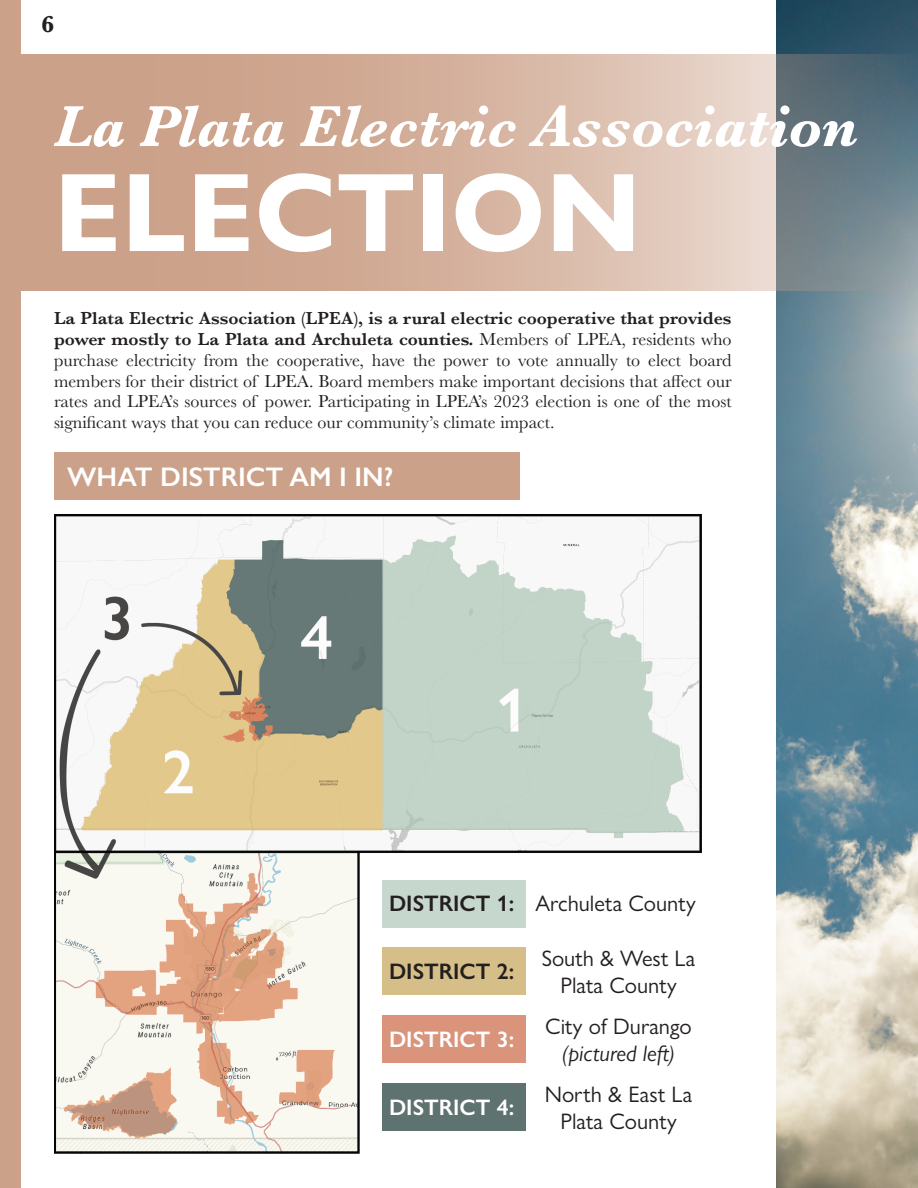
<style>
.page{position:relative;width:918px;height:1188px;background:#fff}
.page>*{position:absolute;margin:0;border:0;box-sizing:border-box;transform-origin:0 0}
.t1{font:700 112.5px "Gill Sans Nova";color:#fff}
.t2{font:italic 700 60px "Baskerville";color:#fff}
.t3{font:600 27px "Gill Sans";color:#fff}
.t4{font:700 24px "Baskerville";color:#231f20}
.t5{font:22.5px/27px "Gill Sans Nova";color:#231f20;text-align:center}
.t6{font:italic 22.5px/27px "Gill Sans Nova";color:#231f20;text-align:center}
.t7{font:600 22.5px "Gill Sans Nova";color:#231f20}
.t8{font:600 22.5px "Gill Sans Nova";color:#fff}
.t9{font:18px/20.7px "Baskerville";color:#231f20;text-align:justify}
.s1{font-weight:600}
.s2{font-style:normal}
</style>
<div class="page">
<div style="left:0;top:0;width:20px;height:1188px;background:#cca189"></div>
<img style="left:776px;top:0;width:142px;height:1188px">
<svg style="left:20px;top:54px;width:898px;height:236px;background:#c4a99a"></svg>
<img style="left:54px;top:514px;width:648px;height:639px">
<div style="left:54px;top:453px;width:465px;height:47px;background:#cca189"></div>
<div style="left:382px;top:880px;width:144px;height:47px;background:#c6d7cd"></div>
<div style="left:382px;top:948px;width:144px;height:47px;background:#d6be88"></div>
<div style="left:382px;top:1016px;width:144px;height:47px;background:#db947c"></div>
<div style="left:382px;top:1084px;width:144px;height:47px;background:#5e7370"></div>
<p class="t4" style="left:41px;top:8px;width:15px">6</p>
<p class="t2" style="left:54px;top:85px;width:805px">La Plata Electric Association</p>
<p class="t1" style="left:54px;top:143px;width:589px">ELECTION</p>
<p class="t9" style="left:54px;top:309px;width:679px"><span class="s1">La Plata Electric Association (LPEA), is a rural electric cooperative that provides power mostly to La Plata and Archuleta counties.</span> Members of LPEA, residents who purchase electricity from the cooperative, have the power to vote annually to elect board members for their district of LPEA. Board members make important decisions that affect our rates and LPEA’s sources of power. Participating in LPEA’s 2023 election is one of the most significant ways that you can reduce our community’s climate impact.</p>
<p class="t3" style="left:67px;top:460px;width:328px">WHAT DISTRICT AM I IN?</p>
<p class="t7" style="left:389px;top:890px;width:127px">DISTRICT 1:</p>
<p class="t5" style="left:535px;top:890px;width:162px">Archuleta County</p>
<p class="t7" style="left:389px;top:957px;width:127px">DISTRICT 2:</p>
<p class="t8" style="left:389px;top:1025px;width:127px">DISTRICT 3:</p>
<p class="t8" style="left:389px;top:1093px;width:127px">DISTRICT 4:</p>
<p class="t5" style="left:542px;top:945px;width:155px">South &amp; West La<br>Plata County</p>
<p class="t6" style="left:545px;top:1013px;width:148px"><span class="s2">City of Durango </span>(pictured left)</p>
<p class="t5" style="left:545px;top:1081px;width:149px">North &amp; East La<br>Plata County</p>
</div>
